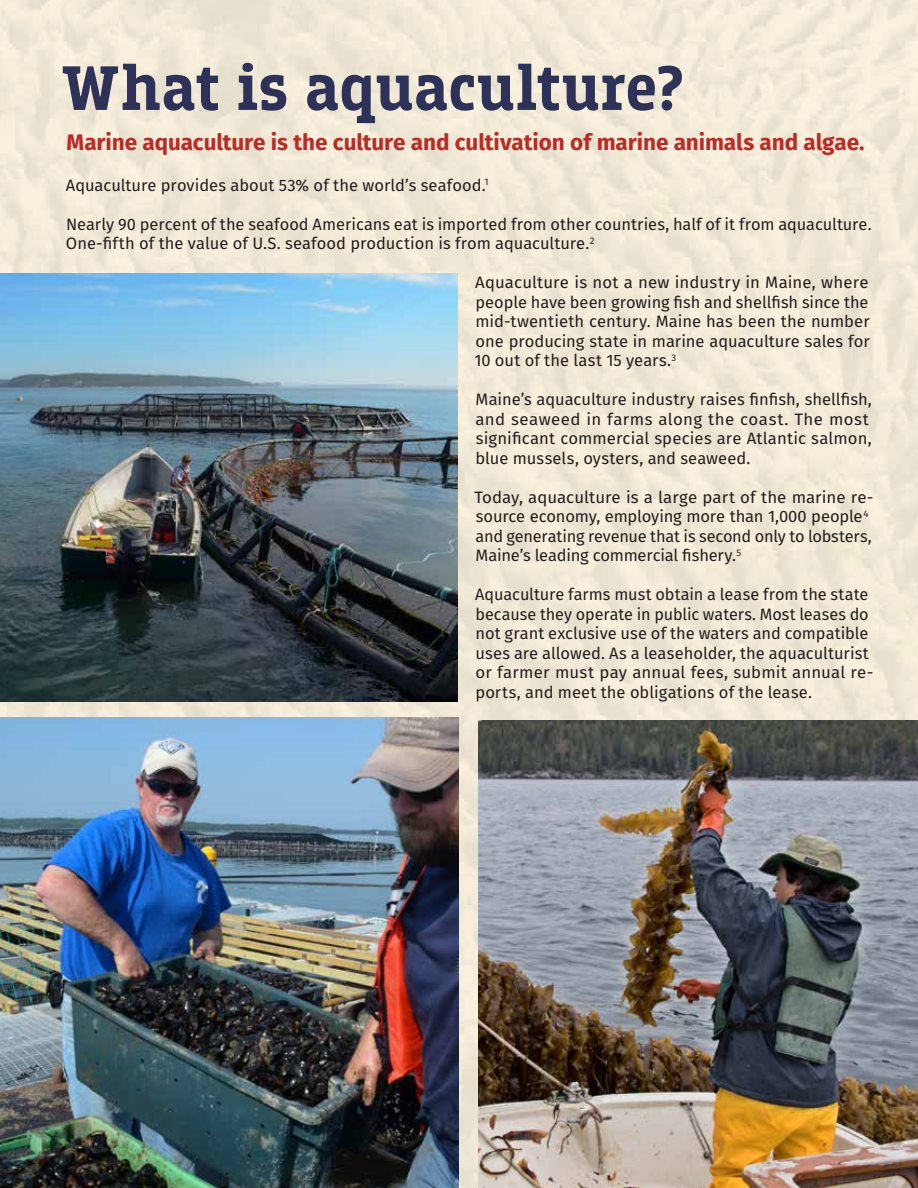
<style>
.page{position:relative;width:918px;height:1188px;background:#f2ead7}
.page>*{position:absolute;margin:0;border:0;box-sizing:border-box;transform-origin:0 0}
.t1{font:700 66px "Breakers Slab";letter-spacing:.01em;color:#2e3258}
.t2{font:700 22.5px "Fira Sans";letter-spacing:-.005em;color:#bb2b25}
.t3{font:16.5px/19.5px "Fira Sans";color:#231f20}
</style>
<div class="page">
<hr style="left:917px;top:498px;width:1px;height:444px;background:#ffe8b2">
<img style="left:0;top:273px;width:457px;height:428px">
<img style="left:478px;top:720px;width:440px;height:468px">
<img style="left:0;top:717px;width:459px;height:471px">
<h1 class="t1" style="left:61px;top:50px;width:624px">What is aquaculture?</h1>
<h2 class="t2" style="left:67px;top:126px;width:800px">Marine aquaculture is the culture and cultivation of marine animals and algae.</h2>
<p class="t3" style="left:66px;top:175px;width:424px">Aquaculture provides about 53% of the world’s seafood.<sup>1</sup></p>
<p class="t3" style="left:66px;top:214px;width:807px">Nearly 90 percent of the seafood Americans eat is imported from other countries, half of it from aquaculture.<br>One-fifth of the value of U.S. seafood production is from aquaculture.<sup>2</sup></p>
<p class="t3" style="left:474px;top:272px;width:397px;text-align:justify">Aquaculture is not a new industry in Maine, where people have been growing fish and shellfish since the mid-twentieth century. Maine has been the number one producing state in marine aquaculture sales for 10 out of the last 15 years.<sup>3</sup></p>
<p class="t3" style="left:476px;top:389px;width:398px">Maine’s aquaculture industry raises finfish, shellfish, and seaweed in farms along the coast. The most significant commercial species are Atlantic salmon, blue mussels, oysters, and seaweed.</p>
<p class="t3" style="left:474px;top:487px;width:399px">Today, aquaculture is a large part of the marine re&shy;source economy, employing more than 1,000 people<sup>4 </sup>and generating revenue that is second only to lobsters, Maine’s leading commercial fishery.<sup>5</sup></p>
<p class="t3" style="left:475px;top:584px;width:400px">Aquaculture farms must obtain a lease from the state because they operate in public waters. Most leases do not grant exclusive use of the waters and compatible uses are allowed. As a leaseholder, the aquaculturist or farmer must pay annual fees, submit annual re&shy;ports, and meet the obligations of the lease.</p>
</div>
